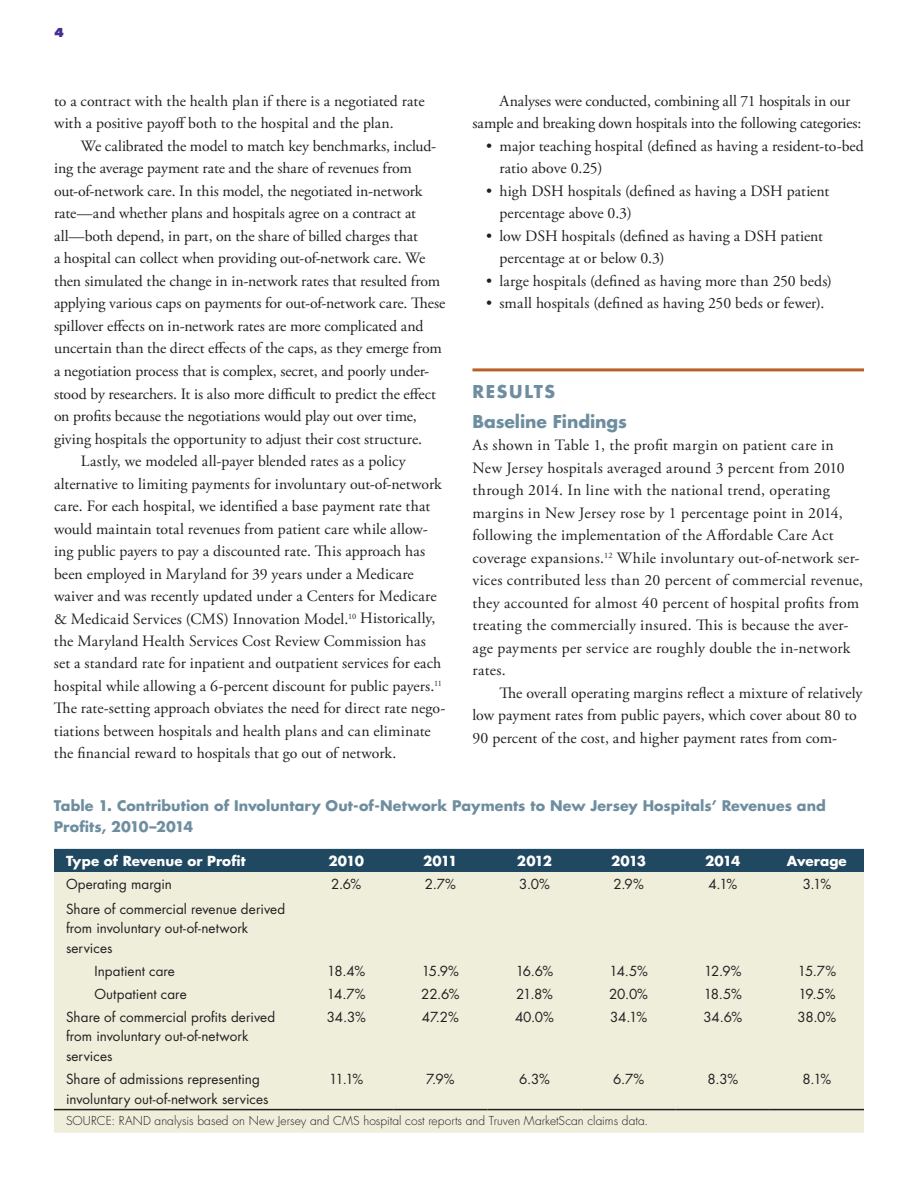
<style>
.page{position:relative;width:918px;height:1188px;background:#fff}
.page>*{position:absolute;margin:0;border:0;box-sizing:border-box;transform-origin:0 0}
.t1{font:700 17.25px/29.2px "Futura Std";letter-spacing:-.005em;color:#6e8ea0}
.t2{font:15.75px/22.5px "Adobe Garamond Pro";letter-spacing:.005em;color:#231f20}
.t3{font:700 14.25px/20.2px "Futura Std";letter-spacing:.005em;color:#6e8ea0}
.t4{font:13.5px/19.5px "Futura Std";letter-spacing:.005em;color:#231f20}
.t5{font:700 13.5px "Futura Std";color:#fff}
.t6{font:300 12px "Futura Std";letter-spacing:.005em;color:#231f20}
.t7{font:800 12px "Futura Std";color:#482e92}
</style>
<div class="page">
<hr style="left:472px;top:368px;width:392px;height:3px;background:#b85f28">
<div style="left:54px;top:849px;width:810px;height:23px;background:#204860"></div>
<div style="left:54px;top:872px;width:810px;height:261px;background:#efeedb"></div>
<hr style="left:54px;top:1109px;width:245px;height:1px;background:#231f20">
<hr style="left:299px;top:1109px;width:94px;height:1px;background:#231f20">
<hr style="left:393px;top:1109px;width:94px;height:1px;background:#231f20">
<hr style="left:487px;top:1109px;width:95px;height:1px;background:#231f20">
<hr style="left:582px;top:1109px;width:94px;height:1px;background:#231f20">
<hr style="left:676px;top:1109px;width:94px;height:1px;background:#231f20">
<hr style="left:770px;top:1109px;width:94px;height:1px;background:#231f20">
<p class="t7" style="left:54px;top:25px;width:11px">4</p>
<p class="t2" style="left:54px;top:90px;width:372px">to a contract with the health plan if there is a negotiated rate with a positive payoff both to the hospital and the plan.</p>
<p class="t2" style="left:81px;top:135px;width:357px">We calibrated the model to match key benchmarks, includ-</p>
<p class="t2" style="left:54px;top:158px;width:359px">ing the average payment rate and the share of revenues from</p>
<p class="t2" style="left:54px;top:180px;width:370px">out-of-network care. In this model, the negotiated in-network</p>
<p class="t2" style="left:54px;top:203px;width:364px">rate—and whether plans and hospitals agree on a contract at</p>
<p class="t2" style="left:54px;top:225px;width:365px">all—both depend, in part, on the share of billed charges that</p>
<p class="t2" style="left:54px;top:248px;width:373px">a hospital can collect when providing out-of-network care. We</p>
<p class="t2" style="left:54px;top:270px;width:388px">then simulated the change in in-network rates that resulted from</p>
<p class="t2" style="left:54px;top:293px;width:393px">applying various caps on payments for out-of-network care. These</p>
<p class="t2" style="left:54px;top:315px;width:371px">spillover effects on in-network rates are more complicated and</p>
<p class="t2" style="left:54px;top:338px;width:389px">uncertain than the direct effects of the caps, as they emerge from</p>
<p class="t2" style="left:54px;top:360px;width:377px">a negotiation process that is complex, secret, and poorly under-</p>
<p class="t2" style="left:54px;top:383px;width:384px">stood by researchers. It is also more difficult to predict the effect</p>
<p class="t2" style="left:54px;top:405px;width:364px">on profits because the negotiations would play out over time,</p>
<p class="t2" style="left:54px;top:428px;width:370px">giving hospitals the opportunity to adjust their cost structure.</p>
<p class="t2" style="left:81px;top:450px;width:326px">Lastly, we modeled all-payer blended rates as a policy</p>
<p class="t2" style="left:54px;top:473px;width:389px">alternative to limiting payments for involuntary out-of-network</p>
<p class="t2" style="left:54px;top:495px;width:378px">care. For each hospital, we identified a base payment rate that</p>
<p class="t2" style="left:54px;top:518px;width:375px">would maintain total revenues from patient care while allow-</p>
<p class="t2" style="left:54px;top:540px;width:373px">ing public payers to pay a discounted rate. This approach has</p>
<p class="t2" style="left:54px;top:563px;width:361px">been employed in Maryland for 39 years under a Medicare</p>
<p class="t2" style="left:54px;top:585px;width:384px">waiver and was recently updated under a Centers for Medicare</p>
<p class="t2" style="left:54px;top:608px;width:383px">&amp; Medicaid Services (CMS) Innovation Model.<sup>10</sup> Historically,</p>
<p class="t2" style="left:54px;top:630px;width:373px">the Maryland Health Services Cost Review Commission has</p>
<p class="t2" style="left:54px;top:653px;width:389px">set a standard rate for inpatient and outpatient services for each</p>
<p class="t2" style="left:54px;top:675px;width:390px">hospital while allowing a 6-percent discount for public payers.<sup>11</sup></p>
<p class="t2" style="left:54px;top:698px;width:393px">The rate-setting approach obviates the need for direct rate nego-</p>
<p class="t2" style="left:54px;top:720px;width:378px">tiations between hospitals and health plans and can eliminate</p>
<p class="t2" style="left:54px;top:743px;width:344px">the financial reward to hospitals that go out of network.</p>
<p class="t2" style="left:473px;top:90px;width:390px;text-indent:27px">Analyses were conducted, combining all 71 hospitals in our sample and breaking down hospitals into the following categories:</p>
<p class="t2" style="left:500px;top:135px;width:366px;text-indent:-13px">• major teaching hospital (defined as having a resident-to-bed ratio above 0.25)</p>
<p class="t2" style="left:500px;top:180px;width:331px;text-indent:-13px">• high DSH hospitals (defined as having a DSH patient percentage above 0.3)</p>
<p class="t2" style="left:500px;top:225px;width:325px;text-indent:-13px">• low DSH hospitals (defined as having a DSH patient percentage at or below 0.3)</p>
<p class="t2" style="left:486px;top:270px;width:347px">• large hospitals (defined as having more than 250 beds)</p>
<p class="t2" style="left:486px;top:293px;width:340px">• small hospitals (defined as having 250 beds or fewer).</p>
<p class="t1" style="left:472px;top:377px;width:156px">RESULTS<br>Baseline Findings</p>
<p class="t2" style="left:472px;top:434px;width:392px">As shown in Table 1, the profit margin on patient care in New Jersey hospitals averaged around 3 percent from 2010 through 2014. In line with the national trend, operating margins in New Jersey rose by 1 percentage point in 2014, following the implementation of the Affordable Care Act coverage expansions.<sup>12</sup> While involuntary out-of-network ser&shy;vices contributed less than 20 percent of commercial revenue, they accounted for almost 40 percent of hospital profits from treating the commercially insured. This is because the aver&shy;age payments per service are roughly double the in-network rates.</p>
<p class="t2" style="left:472px;top:682px;width:391px;text-indent:27px">The overall operating margins reflect a mixture of relatively low payment rates from public payers, which cover about 80 to<br>90 percent of the cost, and higher payment rates from com-</p>
<p class="t3" style="left:54px;top:796px;width:773px">Table 1. Contribution of Involuntary Out-of-Network Payments to New Jersey Hospitals’ Revenues and<br>Profits, 2010–2014</p>
<p class="t5" style="left:66px;top:852px;width:181px">Type of Revenue or Profit</p>
<p class="t5" style="left:328px;top:852px;width:37px">2010</p>
<p class="t5" style="left:423px;top:852px;width:36px">2011</p>
<p class="t5" style="left:517px;top:852px;width:37px">2012</p>
<p class="t5" style="left:611px;top:852px;width:37px">2013</p>
<p class="t5" style="left:705px;top:852px;width:37px">2014</p>
<p class="t5" style="left:787px;top:852px;width:61px">Average</p>
<p class="t4" style="left:66px;top:875px;width:108px">Operating margin</p>
<p class="t4" style="left:331px;top:875px;width:32px">2.6%</p>
<p class="t4" style="left:425px;top:875px;width:33px">2.7%</p>
<p class="t4" style="left:519px;top:875px;width:32px">3.0%</p>
<p class="t4" style="left:614px;top:875px;width:32px">2.9%</p>
<p class="t4" style="left:708px;top:875px;width:30px">4.1%</p>
<p class="t4" style="left:803px;top:875px;width:30px">3.1%</p>
<p class="t4" style="left:66px;top:899px;width:221px">Share of commercial revenue derived from involuntary out-of-network services</p>
<p class="t4" style="left:95px;top:961px;width:82px">Inpatient care</p>
<p class="t4" style="left:327px;top:961px;width:40px">18.4%</p>
<p class="t4" style="left:422px;top:961px;width:39px">15.9%</p>
<p class="t4" style="left:516px;top:961px;width:39px">16.6%</p>
<p class="t4" style="left:609px;top:961px;width:40px">14.5%</p>
<p class="t4" style="left:704px;top:961px;width:39px">12.9%</p>
<p class="t4" style="left:798px;top:961px;width:40px">15.7%</p>
<p class="t4" style="left:95px;top:984px;width:94px">Outpatient care</p>
<p class="t4" style="left:327px;top:984px;width:40px">14.7%</p>
<p class="t4" style="left:421px;top:984px;width:40px">22.6%</p>
<p class="t4" style="left:516px;top:984px;width:39px">21.8%</p>
<p class="t4" style="left:609px;top:984px;width:40px">20.0%</p>
<p class="t4" style="left:704px;top:984px;width:40px">18.5%</p>
<p class="t4" style="left:798px;top:984px;width:39px">19.5%</p>
<p class="t4" style="left:66px;top:1007px;width:211px">Share of commercial profits derived from involuntary out-of-network services</p>
<p class="t4" style="left:327px;top:1007px;width:41px">34.3%</p>
<p class="t4" style="left:422px;top:1007px;width:38px">47.2%</p>
<p class="t4" style="left:515px;top:1007px;width:41px">40.0%</p>
<p class="t4" style="left:610px;top:1007px;width:39px">34.1%</p>
<p class="t4" style="left:703px;top:1007px;width:40px">34.6%</p>
<p class="t4" style="left:798px;top:1007px;width:40px">38.0%</p>
<p class="t4" style="left:66px;top:1070px;width:204px">Share of admissions representing involuntary out-of-network services</p>
<p class="t4" style="left:329px;top:1070px;width:36px">11.1%</p>
<p class="t4" style="left:426px;top:1070px;width:30px">7.9%</p>
<p class="t4" style="left:519px;top:1070px;width:32px">6.3%</p>
<p class="t4" style="left:613px;top:1070px;width:33px">6.7%</p>
<p class="t4" style="left:707px;top:1070px;width:32px">8.3%</p>
<p class="t4" style="left:803px;top:1070px;width:30px">8.1%</p>
<p class="t6" style="left:66px;top:1114px;width:584px">SOURCE: RAND analysis based on New Jersey and CMS hospital cost reports and Truven MarketScan claims data.</p>
</div>
